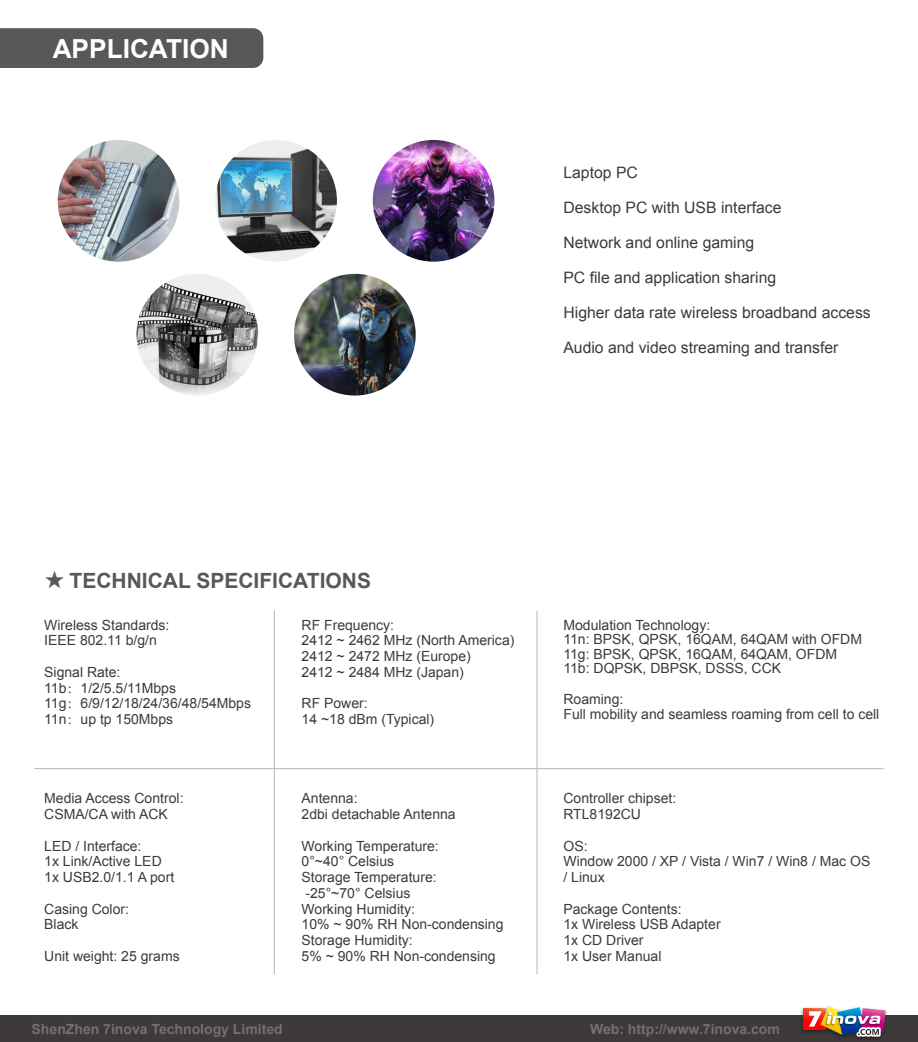
<style>
.page{position:relative;width:918px;height:1042px;background:#fff}
.page>*{position:absolute;margin:0;border:0;box-sizing:border-box;transform-origin:0 0}
.t1{font:700 26.25px "Arial";color:#fff}
.t2{font:700 21px "Arial";color:#595757}
.t3{font:15.75px "Arial";color:#3e3a39}
.t4{font:14px/15.8px "Arial";color:#3e3a39}
.t5{font:700 14px "Arial";color:#717071}
.s1{font-family:"Adobe Song Std";font-weight:300}
</style>
<div class="page">
<hr style="left:34px;top:768px;width:849px;height:1px;background:#b5b5b6">
<hr style="left:274px;top:611px;width:1px;height:363px;background:#b5b5b6">
<hr style="left:536px;top:611px;width:1px;height:363px;background:#b5b5b6">
<div style="left:0;top:1015px;width:918px;height:27px;background:#3e3a39"></div>
<img style="left:800px;top:1007px;width:87px;height:25px">
<svg style="left:804px;top:1008px;width:5px;height:21px"></svg>
<img style="left:809px;top:1006px;width:76px;height:33px">
<img style="left:58px;top:140px;width:121px;height:122px;border-radius:61px">
<svg style="left:253px;top:140px;width:46px;height:122px"></svg>
<img style="left:215px;top:145px;width:122px;height:112px">
<img style="left:136px;top:274px;width:122px;height:121px">
<img style="left:294px;top:274px;width:122px;height:121px;border-radius:61px">
<img style="left:373px;top:140px;width:121px;height:122px;border-radius:61px">
<div style="left:0;top:28px;width:263px;height:40px;background:#595757"></div>
<h1 class="t1" style="left:53px;top:31px;width:177px">APPLICATION</h1>
<p class="t3" style="left:563px;top:162px;width:76px">Laptop PC</p>
<p class="t3" style="left:563px;top:197px;width:219px">Desktop PC with USB interface</p>
<p class="t3" style="left:563px;top:232px;width:192px">Network and online gaming</p>
<p class="t3" style="left:563px;top:267px;width:214px">PC file and application sharing</p>
<p class="t3" style="left:563px;top:302px;width:309px">Higher data rate wireless broadband access</p>
<p class="t3" style="left:563px;top:337px;width:276px">Audio and video streaming and transfer</p>
<h2 class="t2" style="left:44px;top:566px;width:328px"><span class="s1">★</span> TECHNICAL SPECIFICATIONS</h2>
<p class="t4" style="left:44px;top:617px;width:127px">Wireless Standards:<br>IEEE 802.11 b/g/n</p>
<p class="t4" style="left:44px;top:664px;width:208px">Signal Rate:<br>11b<span class="s1">：</span>1/2/5.5/11Mbps<br>11g<span class="s1">：</span>6/9/12/18/24/36/48/54Mbps<br>11n<span class="s1">：</span>up tp 150Mbps</p>
<p class="t4" style="left:44px;top:791px;width:141px">Media Access Control:<br>CSMA/CA with ACK</p>
<p class="t4" style="left:44px;top:838px;width:131px">LED / Interface:<br>1x Link/Active LED<br>1x USB2.0/1.1 A port</p>
<p class="t4" style="left:44px;top:901px;width:86px">Casing Color:<br>Black</p>
<p class="t4" style="left:44px;top:948px;width:137px">Unit weight: 25 grams</p>
<p class="t4" style="left:301px;top:617px;width:214px">RF Frequency:<br>2412 ~ 2462 MHz (North America)<br>2412 ~ 2472 MHz (Europe)<br>2412 ~ 2484 MHz (Japan)</p>
<p class="t4" style="left:301px;top:696px;width:134px">RF Power:<br>14 ~18 dBm (Typical)</p>
<p class="t4" style="left:301px;top:791px;width:156px">Antenna:<br>2dbi detachable Antenna</p>
<p class="t4" style="left:301px;top:838px;width:203px">Working Temperature:<br>0°~40° Celsius<br>Storage Temperature:<br>-25°~70° Celsius<br>Working Humidity:<br>10% ~ 90% RH Non-condensing<br>Storage Humidity:<br>5% ~ 90% RH Non-condensing</p>
<p class="t4" style="left:563px;top:618px;width:300px;line-height:14.5px">Modulation Technology:<br>11n: BPSK, QPSK, 16QAM, 64QAM with OFDM<br>11g: BPSK, QPSK, 16QAM, 64QAM, OFDM<br>11b: DQPSK, DBPSK, DSSS, CCK</p>
<p class="t4" style="left:563px;top:691px;width:317px">Roaming:<br>Full mobility and seamless roaming from cell to cell</p>
<p class="t4" style="left:563px;top:791px;width:114px">Controller chipset:<br>RTL8192CU</p>
<p class="t4" style="left:563px;top:838px;width:308px">OS:<br>Window 2000 / XP / Vista / Win7 / Win8 / Mac OS / Linux</p>
<p class="t4" style="left:563px;top:901px;width:159px">Package Contents:<br>1x Wireless USB Adapter<br>1x CD Driver<br>1x User Manual</p>
<p class="t5" style="left:32px;top:1019px;width:253px">ShenZhen 7inova Technology Limited</p>
<p class="t5" style="left:590px;top:1019px;width:191px">Web: http://www.7inova.com</p>
</div>
